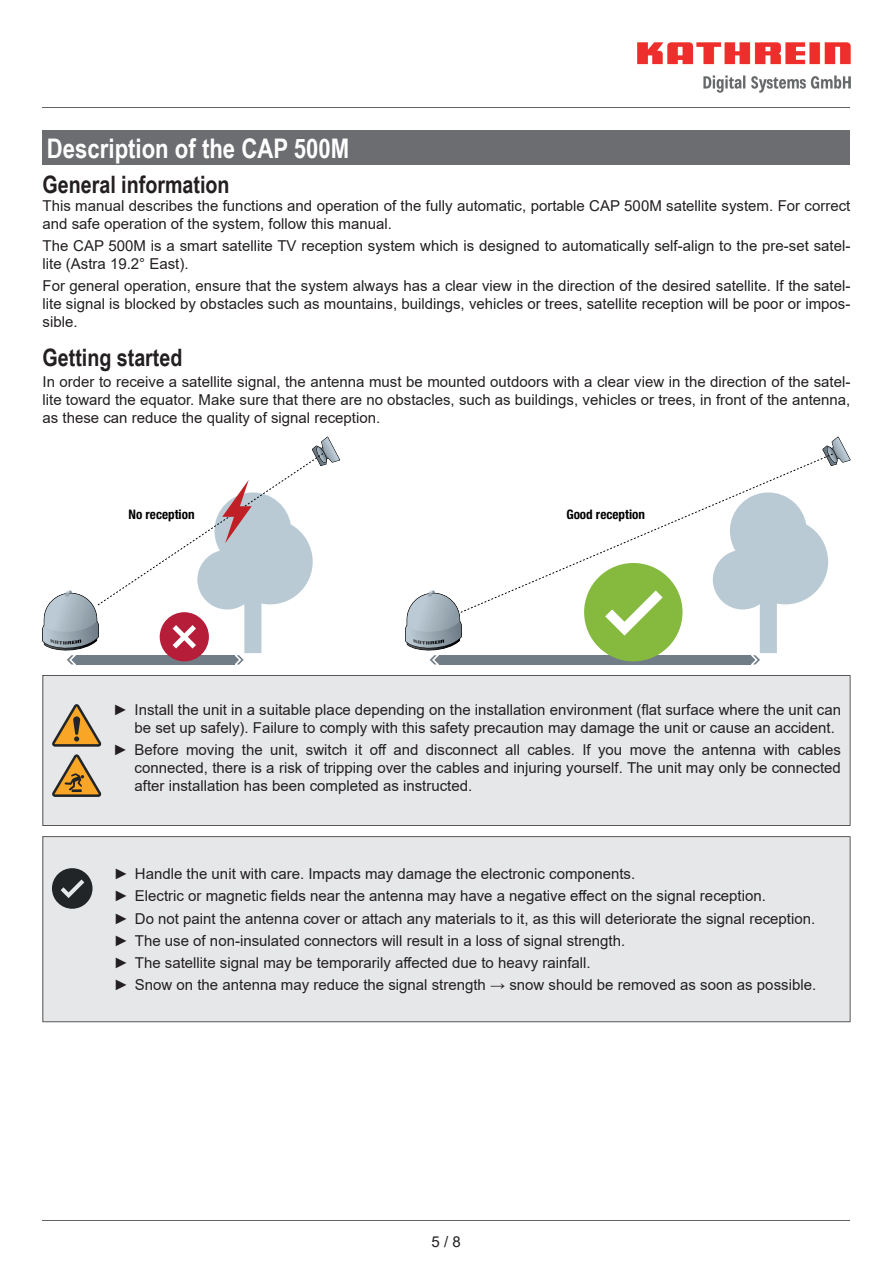
<style>
.page{position:relative;width:893px;height:1263px;background:#fff}
.page>*{position:absolute;margin:0;border:0;box-sizing:border-box;transform-origin:0 0}
.t1{font:700 27px "Arial Narrow";color:#fff}
.t2{font:700 24px "Arial Narrow";color:#231f20}
.t3{font:15px/18px "Arial";color:#231f20}
.t4{font:700 condensed 13.05px "Helvetica Neue LT Std";color:#000001}
</style>
<div class="page">
<hr style="left:43px;top:1220px;width:807px;height:1px;background:#636366">
<img style="left:638px;top:43px;width:212px;height:49px">
<hr style="left:43px;top:107px;width:807px;height:1px;background:#636366">
<div style="left:43px;top:131px;width:807px;height:34px;background:#6c6d70"></div>
<div style="left:43px;top:675px;width:807px;height:151px;background:#e6e7e9"></div>
<div style="left:43px;top:836px;width:807px;height:186px;background:#e6e7e9"></div>
<svg style="left:822px;top:437px;width:28px;height:29px"></svg>
<div style="left:439px;top:655px;width:312px;height:9px;background:#707d87"></div>
<svg style="left:751px;top:613px;width:26px;height:51px"></svg>
<svg style="left:405px;top:591px;width:57px;height:73px"></svg>
<svg style="left:460px;top:453px;width:374px;height:160px"></svg>
<svg style="left:584px;top:563px;width:98px;height:98px"></svg>
<svg style="left:43px;top:437px;width:297px;height:227px"></svg>
<h1 class="t1" style="left:47px;top:128px;width:304px">Description of the CAP 500M</h1>
<h2 class="t2" style="left:43px;top:166px;width:189px">General information</h2>
<p class="t3" style="left:43px;top:196px;width:809px">This manual describes the functions and operation of the fully automatic, portable CAP 500M satellite system. For correct and safe operation of the system, follow this manual.</p>
<p class="t3" style="left:43px;top:237px;width:809px">The CAP 500M is a smart satellite TV reception system which is designed to automatically self-align to the pre-set satel&shy;lite (Astra 19.2° East).</p>
<p class="t3" style="left:43px;top:277px;width:809px;text-align:justify">For general operation, ensure that the system always has a clear view in the direction of the desired satellite. If the satel&shy;lite signal is blocked by obstacles such as mountains, buildings, vehicles or trees, satellite reception will be poor or impos&shy;sible.</p>
<h2 class="t2" style="left:43px;top:339px;width:141px">Getting started</h2>
<p class="t3" style="left:43px;top:373px;width:809px;text-align:justify">In order to receive a satellite signal, the antenna must be mounted outdoors with a clear view in the direction of the satel&shy;lite toward the equator. Make sure that there are no obstacles, such as buildings, vehicles or trees, in front of the antenna, as these can reduce the quality of signal reception.</p>
<p class="t4" style="left:129px;top:506px;width:68px">No reception</p>
<p class="t4" style="left:566px;top:506px;width:80px">Good reception</p>
<p class="t3" style="left:135px;top:701px;width:708px;text-indent:-21px">► Install the unit in a suitable place depending on the installation environment (flat surface where the unit can be set up safely). Failure to comply with this safety precaution may damage the unit or cause an accident.</p>
<p class="t3" style="left:135px;top:741px;width:708px;text-align:justify;text-indent:-21px">► Before moving the unit, switch it off and disconnect all cables. If you move the antenna with cables connected, there is a risk of tripping over the cables and injuring yourself. The unit may only be connected after installation has been completed as instructed.</p>
<p class="t3" style="left:114px;top:863px;width:704px;line-height:22.2px">► Handle the unit with care. Impacts may damage the electronic components.<br>► Electric or magnetic fields near the antenna may have a negative effect on the signal reception.<br>► Do not paint the antenna cover or attach any materials to it, as this will deteriorate the signal reception. ► The use of non-insulated connectors will result in a loss of signal strength.<br>► The satellite signal may be temporarily affected due to heavy rainfall.<br>► Snow on the antenna may reduce the signal strength → snow should be removed as soon as possible.</p>
<p class="t3" style="left:431px;top:1232px;width:31px">5 / 8</p>
</div>
